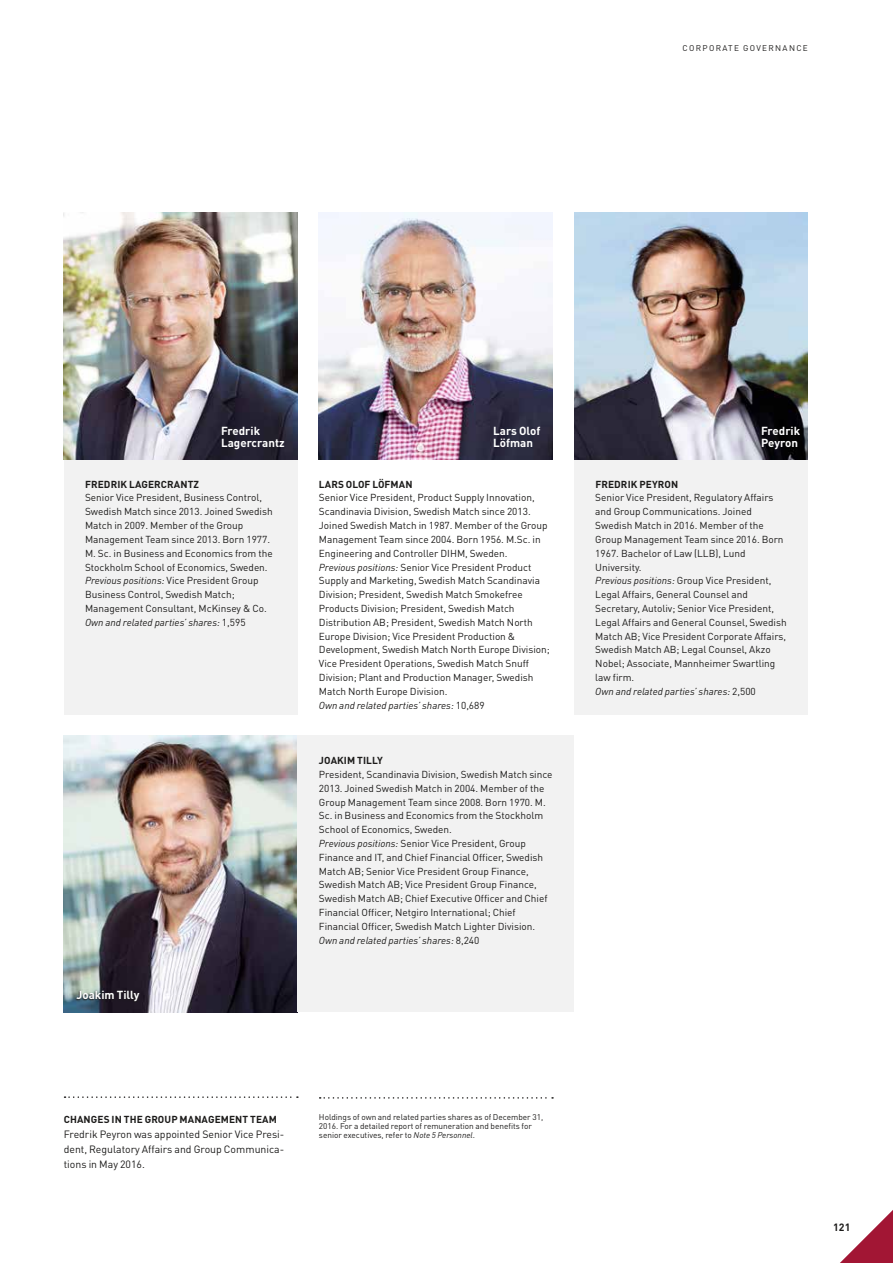
<style>
.page{position:relative;width:893px;height:1263px;background:#fff}
.page>*{position:absolute;margin:0;border:0;box-sizing:border-box;transform-origin:0 0}
.Bildnamn{font:700 11.55px/12px "DIN Pro";color:#fff}
.Fakta_2_LITEN__GREP{font:10.5px/15px "DIN Pro";color:#1c1b1a;text-align:justify}
.t1{font:700 10.5px "DIN Pro";color:#1c1b1a}
.STYR_Bröd_a__kapslad{font:10.05px/13.8px "DIN Pro";color:#1c1b1a}
.STYR_Bröd_a{font:10.05px/13.8px "DIN Pro";color:#1c1b1a}
.STYR_Bröd_a__kapslad-2{font:italic 10.05px "DIN Pro";color:#1c1b1a}
.Namn{font:700 10.05px "DIN Pro";letter-spacing:.01em;color:#1c1b1a}
.STYR_Bröd_a-2{font:8.25px/9px "DIN Pro";color:#1c1b1a}
.s1{font-style:italic}
.s2{font-style:normal}
</style>
<div class="page">
<img style="left:64px;top:736px;width:234px;height:276px">
<div style="left:298px;top:736px;width:276px;height:276px;background:#f2f2f2"></div>
<svg style="left:65px;top:1096px;width:233px;height:2px"></svg>
<div style="left:574px;top:459px;width:234px;height:255px;background:#f2f2f2"></div>
<img style="left:574px;top:213px;width:234px;height:246px">
<div style="left:64px;top:459px;width:234px;height:255px;background:#f2f2f2"></div>
<img style="left:64px;top:213px;width:234px;height:246px">
<svg style="left:320px;top:1097px;width:233px;height:2px"></svg>
<svg style="left:75px;top:989px;width:65px;height:14px"></svg>
<img style="left:319px;top:213px;width:234px;height:246px">
<svg style="left:840px;top:1210px;width:53px;height:53px"></svg>
<p class="STYR_Bröd_a-2" style="left:683px;top:43px;width:14px">Corporate</p>
<p class="STYR_Bröd_a-2" style="left:743px;top:43px;width:27px">governance</p>
<p class="Bildnamn" style="left:221px;top:423px;width:41px">Fredrik</p>
<p class="Bildnamn" style="left:221px;top:435px;width:65px">Lagercrantz</p>
<p class="Namn" style="left:85px;top:476px;width:115px">FREDRIK LAGERCRANTZ</p>
<p class="STYR_Bröd_a" style="left:85px;top:490px;width:189px">Senior Vice President, Business Control, Swedish Match since 2013. Joined Swedish Match in 2009. Member of the Group Management Team since 2013. Born 1977.<br>M. Sc. in Business and Economics from the Stockholm School of Economics, Sweden.</p>
<p class="STYR_Bröd_a__kapslad" style="left:85px;top:573px;width:183px"><span class="s1">Previous positions:</span> Vice President Group<br>Business Control, Swedish Match;<br>Management Consultant, McKinsey &amp; Co.</p>
<p class="STYR_Bröd_a__kapslad-2" style="left:85px;top:614px;width:162px">Own and related parties’ shares: <span class="s2">1,595</span></p>
<p class="Bildnamn" style="left:77px;top:988px;width:64px">Joakim Tilly</p>
<p class="Bildnamn" style="left:493px;top:423px;width:49px">Lars Olof</p>
<p class="Bildnamn" style="left:493px;top:435px;width:41px">Löfman</p>
<p class="Namn" style="left:319px;top:476px;width:95px">LARS OLOF LÖFMAN</p>
<p class="STYR_Bröd_a" style="left:319px;top:490px;width:230px">Senior Vice President, Product Supply Innovation, Scandinavia Division, Swedish Match since 2013.<br>Joined Swedish Match in 1987. Member of the Group Management Team since 2004. Born 1956. M.Sc. in Engineering and Controller DIHM, Sweden.</p>
<p class="STYR_Bröd_a__kapslad" style="left:319px;top:559px;width:232px"><span class="s1">Previous positions:</span> Senior Vice President Product Supply and Marketing, Swedish Match Scandinavia Division; President, Swedish Match Smokefree Products Division; President, Swedish Match Distribution AB; President, Swedish Match North Europe Division; Vice President Production &amp; Development, Swedish Match North Europe Division; Vice President Operations, Swedish Match Snuff Division; Plant and Production Manager, Swedish Match North Europe Division.</p>
<p class="STYR_Bröd_a__kapslad-2" style="left:319px;top:697px;width:167px">Own and related parties’ shares: <span class="s2">10,689</span></p>
<p class="Namn" style="left:319px;top:752px;width:65px">JOAKIM TILLY</p>
<p class="STYR_Bröd_a" style="left:319px;top:766px;width:235px">President, Scandinavia Division, Swedish Match since 2013. Joined Swedish Match in 2004. Member of the Group Management Team since 2008. Born 1970. M.<br>Sc. in Business and Economics from the Stockholm School of Economics, Sweden.</p>
<p class="STYR_Bröd_a__kapslad" style="left:319px;top:835px;width:230px"><span class="s1">Previous positions:</span> Senior Vice President, Group Finance and IT, and Chief Financial Officer, Swedish Match AB; Senior Vice President Group Finance, Swedish Match AB; Vice President Group Finance, Swedish Match AB; Chief Executive Officer and Chief Financial Officer, Netgiro International; Chief Financial Officer, Swedish Match Lighter Division.</p>
<p class="STYR_Bröd_a__kapslad-2" style="left:319px;top:932px;width:162px">Own and related parties’ shares: <span class="s2">8,240</span></p>
<p class="Bildnamn" style="left:761px;top:423px;width:41px">Fredrik<br>Peyron</p>
<p class="Namn" style="left:595px;top:476px;width:84px">FREDRIK PEYRON</p>
<p class="STYR_Bröd_a" style="left:595px;top:490px;width:190px">Senior Vice President, Regulatory Affairs and Group Communications. Joined Swedish Match in 2016. Member of the Group Management Team since 2016. Born 1967. Bachelor of Law (LLB), Lund University.</p>
<p class="STYR_Bröd_a__kapslad" style="left:595px;top:573px;width:193px"><span class="s1">Previous positions:</span> Group Vice President, Legal Affairs, General Counsel and Secretary, Autoliv; Senior Vice President, Legal Affairs and General Counsel, Swedish Match AB; Vice President Corporate Affairs, Swedish Match AB; Legal Counsel, Akzo Nobel; Associate, Mannheimer Swartling law firm.</p>
<p class="STYR_Bröd_a__kapslad-2" style="left:595px;top:683px;width:162px">Own and related parties’ shares: <span class="s2">2,500</span></p>
<p class="Namn" style="left:64px;top:1111px;width:215px">CHANGES IN THE GROUP MANAGEMENT TEAM</p>
<p class="Fakta_2_LITEN__GREP" style="left:64px;top:1126px;width:222px">Fredrik Peyron was appointed Senior Vice Presi&shy;dent, Regulatory Affairs and Group Communica&shy;tions in May 2016.</p>
<p class="STYR_Bröd_a-2" style="left:319px;top:1111px;width:226px">Holdings of own and related parties shares as of December 31,<br>2016. For a detailed report of remuneration and benefits for senior executives, refer to <span class="s1">Note 5 Personnel</span>.</p>
<p class="t1" style="left:833px;top:1218px;width:19px">121</p>
</div>
